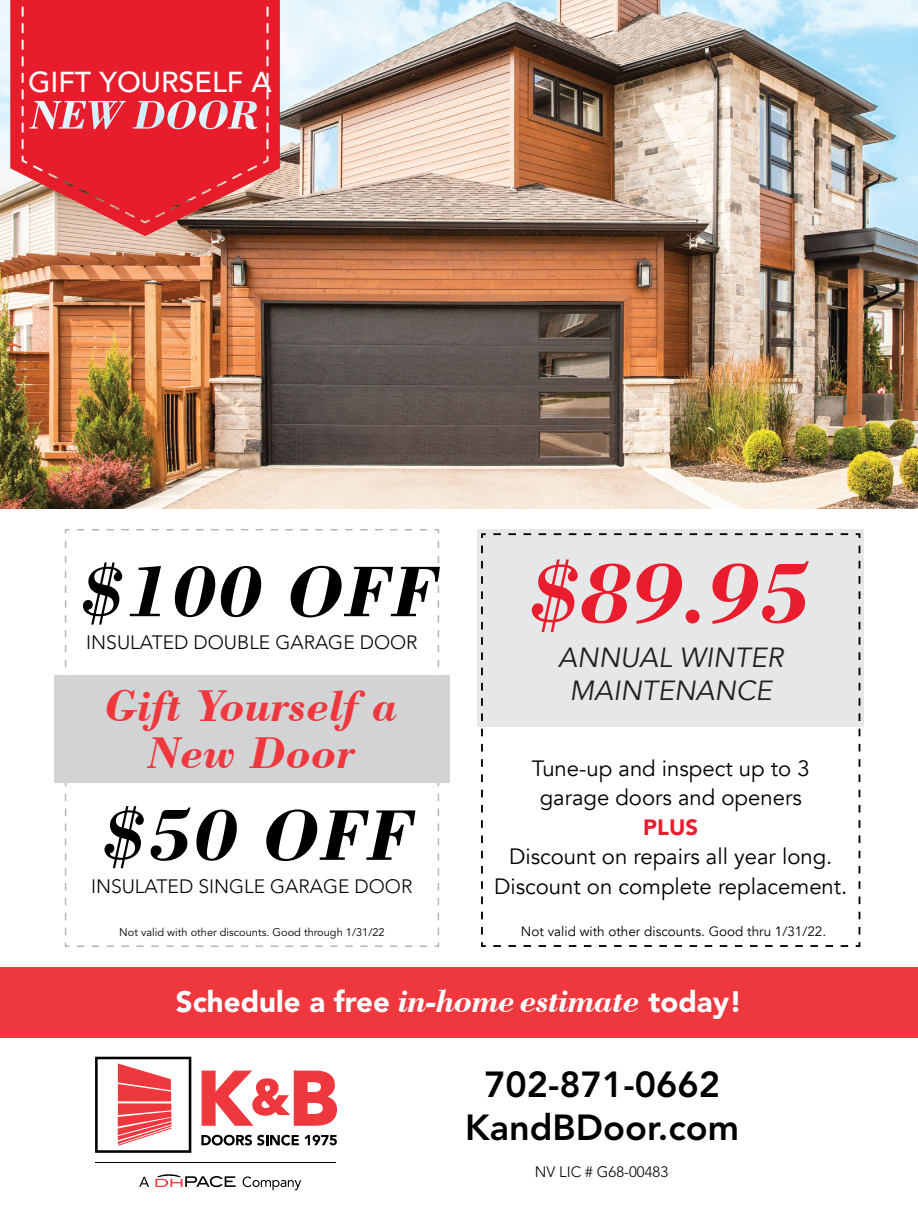
<style>
.page{position:relative;width:918px;height:1224px;background:#fff}
.page>*{position:absolute;margin:0;border:0;box-sizing:border-box;transform-origin:0 0}
.t1{font:italic 700 88.5px "Bodoni BT";color:#e91d2d}
.t2{font:italic 700 75.6px "Bodoni BT";color:#000}
.t3{font:italic 700 46.8px/46.8px "Bodoni BT";color:#ef373e;text-align:center}
.t4{font:800 36px/43.2px "Avenir LT Std";color:#000;text-align:center}
.t5{font:900 29.4px "Avenir LT Std";color:#fff}
.t6{font:500 28.65px "Avenir LT Std";color:#fff}
.t7{font:italic 27.6px/33.2px "Avenir";color:#231f20;text-align:center}
.t8{font:22.05px/29.4px "Avenir";color:#000;text-align:center}
.t9{font:900 22.05px "Avenir";color:#e91d2d}
.t10{font:300 19.2px "Avenir LT Std";color:#000}
.t11{font:300 15px "Avenir LT Std";color:#000}
.t12{font:13.5px "Avenir";color:#000}
.t13{font:10.95px "Avenir LT Std";color:#000}
.s1{font-family:"Bodoni BT";font-weight:700;font-style:italic;font-size:34.5px}
</style>
<div class="page">
<div style="left:0;top:968px;width:918px;height:70px;background:#ef373e"></div>
<svg style="left:202px;top:1071px;width:135px;height:55px"></svg>
<svg style="left:95px;top:1057px;width:96px;height:96px"></svg>
<svg style="left:139px;top:1177px;width:10px;height:10px"></svg>
<svg style="left:243px;top:1176px;width:58px;height:14px"></svg>
<svg style="left:155px;top:1174px;width:81px;height:13px"></svg>
<hr style="left:95px;top:1162px;width:241px;height:1px;background:#000">
<svg style="left:201px;top:1135px;width:98px;height:11px"></svg>
<svg style="left:305px;top:1135px;width:32px;height:10px"></svg>
<img style="left:0;top:0;width:918px;height:508px">
<svg style="left:10px;top:0;width:270px;height:236px;background:#e03f49"></svg>
<svg style="left:98px;top:102px;width:15px;height:19px"></svg>
<svg style="left:435px;top:942px;width:4px;height:5px"></svg>
<svg style="left:77px;top:945px;width:7px;height:2px"></svg>
<svg style="left:92px;top:945px;width:7px;height:2px"></svg>
<svg style="left:107px;top:945px;width:7px;height:2px"></svg>
<svg style="left:122px;top:945px;width:7px;height:2px"></svg>
<svg style="left:136px;top:945px;width:8px;height:2px"></svg>
<svg style="left:151px;top:945px;width:8px;height:2px"></svg>
<svg style="left:166px;top:945px;width:8px;height:2px"></svg>
<svg style="left:181px;top:945px;width:8px;height:2px"></svg>
<svg style="left:196px;top:945px;width:8px;height:2px"></svg>
<svg style="left:211px;top:945px;width:7px;height:2px"></svg>
<svg style="left:226px;top:945px;width:7px;height:2px"></svg>
<svg style="left:241px;top:945px;width:7px;height:2px"></svg>
<svg style="left:256px;top:945px;width:7px;height:2px"></svg>
<svg style="left:271px;top:945px;width:7px;height:2px"></svg>
<svg style="left:286px;top:945px;width:7px;height:2px"></svg>
<svg style="left:300px;top:945px;width:8px;height:2px"></svg>
<svg style="left:315px;top:945px;width:8px;height:2px"></svg>
<svg style="left:330px;top:945px;width:8px;height:2px"></svg>
<svg style="left:345px;top:945px;width:8px;height:2px"></svg>
<svg style="left:360px;top:945px;width:8px;height:2px"></svg>
<svg style="left:375px;top:945px;width:7px;height:2px"></svg>
<svg style="left:390px;top:945px;width:7px;height:2px"></svg>
<svg style="left:405px;top:945px;width:7px;height:2px"></svg>
<svg style="left:420px;top:945px;width:7px;height:2px"></svg>
<svg style="left:65px;top:942px;width:4px;height:5px"></svg>
<svg style="left:65px;top:529px;width:4px;height:4px"></svg>
<svg style="left:435px;top:529px;width:4px;height:4px"></svg>
<div style="left:54px;top:676px;width:396px;height:107px;background:#d1d3d4"></div>
<div style="left:477px;top:529px;width:387px;height:197px;background:#e6e7e8"></div>
<svg style="left:480px;top:533px;width:381px;height:414px"></svg>
<p class="t6" style="left:28px;top:66px;width:245px">GIFT YOURSELF A</p>
<h2 class="t2" style="left:80px;top:544px;width:361px">$100 OFF</h2>
<p class="t10" style="left:86px;top:631px;width:333px">INSULATED DOUBLE GARAGE DOOR</p>
<h3 class="t3" style="left:105px;top:681px;width:296px">Gift Yourself a<br>New Door</h3>
<h2 class="t2" style="left:102px;top:788px;width:314px">$50 OFF</h2>
<p class="t10" style="left:91px;top:875px;width:323px">INSULATED SINGLE GARAGE DOOR</p>
<p class="t13" style="left:119px;top:926px;width:267px">Not valid with other discounts. Good through 1/31/22</p>
<h1 class="t1" style="left:529px;top:538px;width:285px">$89.95</h1>
<p class="t7" style="left:558px;top:641px;width:226px">ANNUAL WINTER<br>MAINTENANCE</p>
<p class="t8" style="left:532px;top:754px;width:280px">Tune-up and inspect up to 3 garage doors and openers</p>
<p class="t9" style="left:643px;top:808px;width:56px">PLUS</p>
<p class="t8" style="left:494px;top:843px;width:355px">Discount on repairs all year long.<br>Discount on complete replacement.</p>
<p class="t12" style="left:521px;top:923px;width:307px">Not valid with other discounts. Good thru 1/31/22.</p>
<h3 class="t5" style="left:176px;top:984px;width:568px">Schedule a free <span class="s1">in-home estimate</span> today!</h3>
<h3 class="t4" style="left:465px;top:1063px;width:275px">702-871-0662<br>KandBDoor.com</h3>
<p class="t11" style="left:535px;top:1163px;width:135px">NV LIC # G68-00483</p>
</div>
